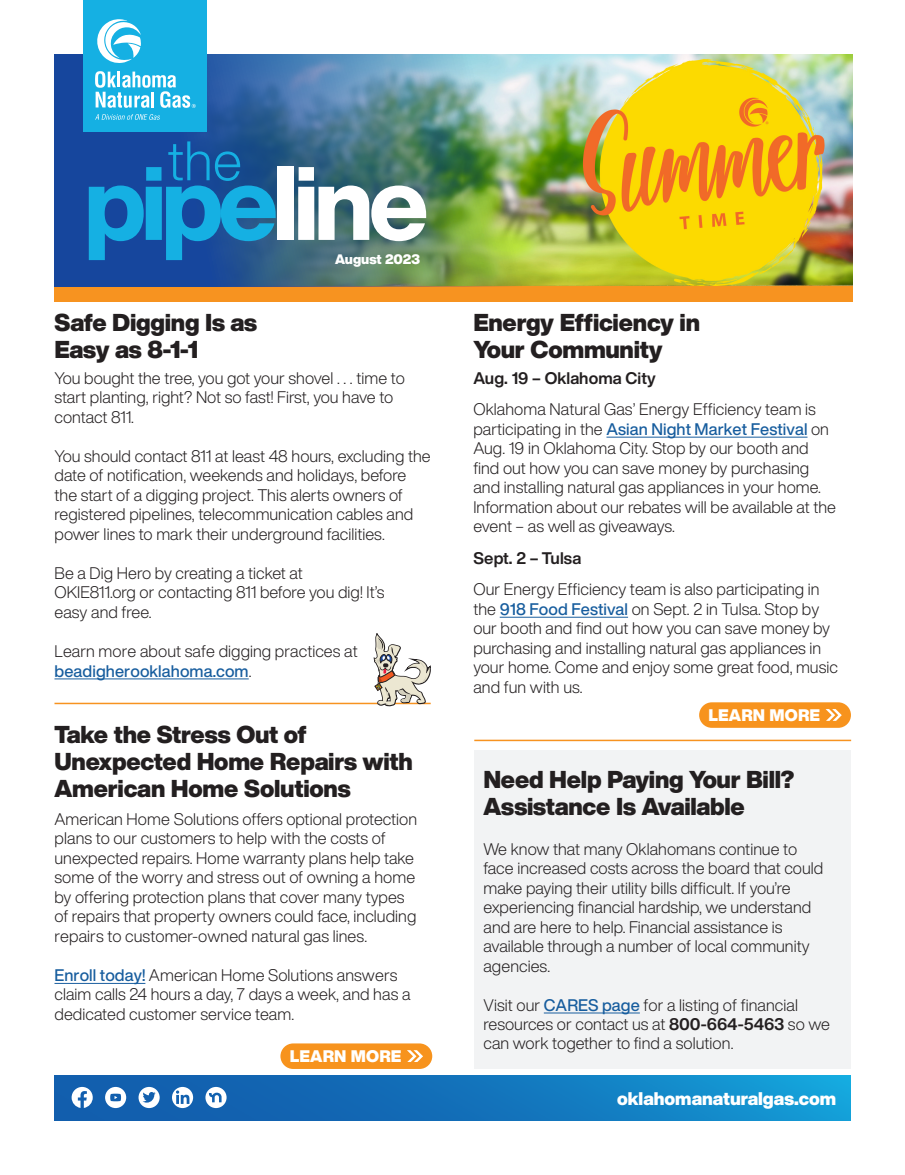
<style>
.page{position:relative;width:905px;height:1175px;background:#fff}
.page>*{position:absolute;margin:0;border:0;box-sizing:border-box;transform-origin:0 0}
.t1{font:900 24px/27px "Helvetica Now Display";letter-spacing:-.01em;color:#231f20}
.t2{font:900 18px "Helvetica Now Display";color:#fff}
.t3{font:300 16.5px/19.5px "Helvetica Now Display";letter-spacing:.005em;color:#231f20}
.t4{font:900 16.5px "Helvetica Now Display";letter-spacing:.01em;color:#fff}
.t5{font:900 13.5px "Helvetica Now Display";letter-spacing:-.01em;color:#fff}
.s1{font-weight:500;color:#175d9e}
.s2{font-weight:700}
</style>
<div class="page">
<div style="left:54px;top:286px;width:798px;height:16px;background:#f79320"></div>
<img style="left:54px;top:54px;width:798px;height:232px">
<div style="left:278px;top:167px;width:16px;height:73px;background:#fff"></div>
<svg style="left:298px;top:167px;width:128px;height:74px"></svg>
<svg style="left:89px;top:141px;width:187px;height:119px;background:#1771b3"></svg>
<div style="left:54px;top:1075px;width:796px;height:45px;background:linear-gradient(to right,#1253a6,#149ad4)"></div>
<div style="left:84px;top:0;width:123px;height:131px;background:#15b0e3"></div>
<svg style="left:95px;top:114px;width:65px;height:6px"></svg>
<svg style="left:95px;top:71px;width:101px;height:37px"></svg>
<svg style="left:97px;top:19px;width:44px;height:44px"></svg>
<svg style="left:138px;top:1086px;width:22px;height:22px"></svg>
<svg style="left:105px;top:1086px;width:21px;height:22px"></svg>
<svg style="left:172px;top:1086px;width:21px;height:22px"></svg>
<svg style="left:72px;top:1086px;width:21px;height:21px"></svg>
<svg style="left:205px;top:1086px;width:21px;height:22px"></svg>
<div style="left:474px;top:751px;width:376px;height:318px;background:#f2f3f4"></div>
<div style="left:699px;top:702px;width:151px;height:26px;background:#f7931d;border-radius:13px"></div>
<svg style="left:825px;top:709px;width:16px;height:12px"></svg>
<div style="left:280px;top:1043px;width:152px;height:26px;background:#f7931d;border-radius:13px"></div>
<svg style="left:407px;top:1050px;width:16px;height:12px"></svg>
<hr style="left:54px;top:702px;width:376px;height:2px;background:#f79320">
<hr style="left:474px;top:739px;width:377px;height:2px;background:#f79320">
<svg style="left:374px;top:633px;width:57px;height:73px"></svg>
<hr style="left:54px;top:678px;width:195px;height:1px;background:#175d9e">
<hr style="left:606px;top:437px;width:201px;height:1px;background:#175d9e">
<hr style="left:499px;top:617px;width:129px;height:1px;background:#175d9e">
<hr style="left:54px;top:983px;width:91px;height:1px;background:#175d9e">
<hr style="left:544px;top:1012px;width:96px;height:1px;background:#175d9e">
<p class="t5" style="left:335px;top:250px;width:86px">August 2023</p>
<p class="t1" style="left:54px;top:309px;width:204px">Safe Digging Is as<br>Easy as 8-1-1</p>
<p class="t3" style="left:54px;top:368px;width:352px">You bought the tree, you got your shovel . . . time to start planting, right? Not so fast! First, you have to contact 811.</p>
<p class="t3" style="left:54px;top:446px;width:378px">You should contact 811 at least 48 hours, excluding the date of notification, weekends and holidays, before the start of a digging project. This alerts owners of registered pipelines, telecommunication cables and power lines to mark their underground facilities.</p>
<p class="t3" style="left:54px;top:563px;width:331px">Be a Dig Hero by creating a ticket at<br>OKIE811.org or contacting 811 before you dig! It’s easy and free.</p>
<p class="t3" style="left:54px;top:641px;width:305px">Learn more about safe digging practices at <span class="s1">beadigherooklahoma.com</span>.</p>
<p class="t1" style="left:54px;top:721px;width:360px">Take the Stress Out of<br>Unexpected Home Repairs with<br>American Home Solutions</p>
<p class="t3" style="left:54px;top:809px;width:364px">American Home Solutions offers optional protection plans to our customers to help with the costs of unexpected repairs. Home warranty plans help take some of the worry and stress out of owning a home by offering protection plans that cover many types of repairs that property owners could face, including repairs to customer-owned natural gas lines.</p>
<p class="t3" style="left:54px;top:965px;width:357px"><span class="s1">Enroll today!</span> American Home Solutions answers claim calls 24 hours a day, 7 days a week, and has a dedicated customer service team.</p>
<p class="t4" style="left:290px;top:1044px;width:113px">LEARN MORE</p>
<p class="t1" style="left:473px;top:309px;width:228px">Energy Efficiency in<br>Your Community</p>
<p class="t3" style="left:473px;top:362px;width:344px;line-height:31.5px"><span class="s2">Aug. 19 – Oklahoma City<br></span>Oklahoma Natural Gas’ Energy Efficiency team is</p>
<p class="t3" style="left:473px;top:419px;width:364px">participating in the <span class="s1">Asian Night Market Festival</span> on Aug. 19 in Oklahoma City. Stop by our booth and find out how you can save money by purchasing and installing natural gas appliances in your home.<br>Information about our rebates will be available at the event – as well as giveaways.</p>
<p class="t3" style="left:473px;top:542px;width:347px;line-height:31.5px"><span class="s2">Sept. 2 – Tulsa<br></span>Our Energy Efficiency team is also participating in</p>
<p class="t3" style="left:473px;top:599px;width:366px">the <span class="s1">918 Food Festival</span> on Sept. 2 in Tulsa. Stop by our booth and find out how you can save money by purchasing and installing natural gas appliances in your home. Come and enjoy some great food, music and fun with us.</p>
<p class="t4" style="left:708px;top:703px;width:113px">LEARN MORE</p>
<p class="t1" style="left:483px;top:766px;width:312px">Need Help Paying Your Bill?<br>Assistance Is Available</p>
<p class="t3" style="left:483px;top:838px;width:341px">We know that many Oklahomans continue to face increased costs across the board that could make paying their utility bills difficult. If you’re experiencing financial hardship, we understand and are here to help. Financial assistance is available through a number of local community agencies.</p>
<p class="t3" style="left:483px;top:994px;width:348px">Visit our <span class="s1">CARES page</span> for a listing of financial resources or contact us at <span class="s2">800-664-5463</span> so we can work together to find a solution.</p>
<p class="t2" style="left:617px;top:1086px;width:221px">oklahomanaturalgas.com</p>
</div>
